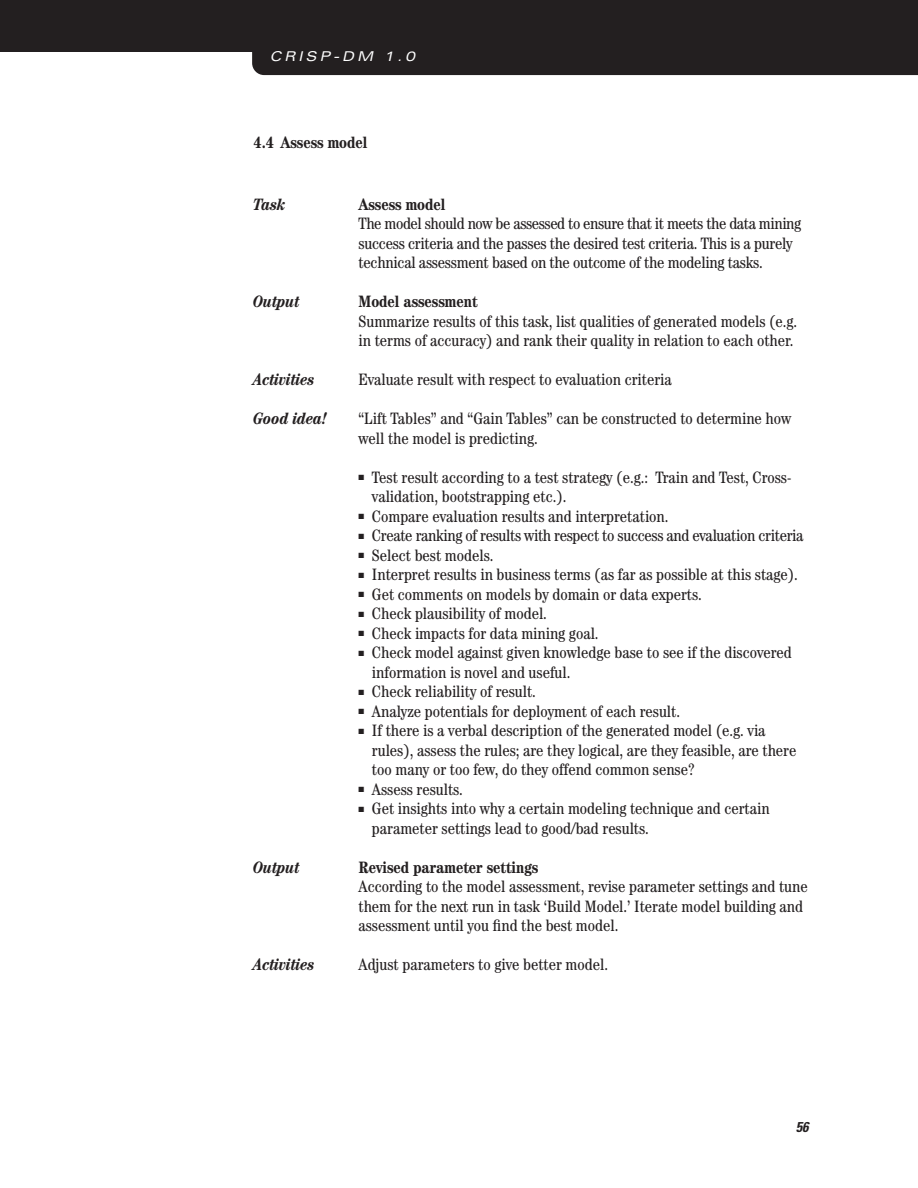
<style>
.page{position:relative;width:918px;height:1188px;background:#fff}
.page>*{position:absolute;margin:0;border:0;box-sizing:border-box;transform-origin:0 0}
.t1{font:condensed 16.5px/19.5px "Century";color:#231f20}
.t2{font:700 condensed 16.5px "Century";color:#231f20}
.t3{font:condensed 16.5px "Century";letter-spacing:-.02em;color:#231f20}
.t4{font:italic 700 condensed 16.5px "Century";color:#231f20}
.t5{font:italic 700 condensed 14.25px "Univers";color:#231f20}
.t6{font:italic expanded 13.5px "Univers";color:#fff}
</style>
<div class="page">
<div style="left:0;top:0;width:918px;height:52px;background:#231f20"></div>
<div style="left:252px;top:52px;width:666px;height:23px;background:#231f20"></div>
<p class="t6" style="left:269px;top:52px;width:150px">CRISP-DM 1.0</p>
<p class="t2" style="left:254px;top:137px;width:115px">4.4 Assess model</p>
<p class="t4" style="left:254px;top:198px;width:34px">Task</p>
<p class="t2" style="left:358px;top:198px;width:88px">Assess model</p>
<p class="t1" style="left:358px;top:215px;width:444px">The model should now be assessed to ensure that it meets the data mining success criteria and the passes the desired test criteria. This is a purely technical assessment based on the outcome of the modeling tasks.</p>
<p class="t4" style="left:254px;top:296px;width:48px">Output</p>
<p class="t2" style="left:358px;top:296px;width:120px">Model assessment</p>
<p class="t1" style="left:358px;top:313px;width:440px">Summarize results of this task, list qualities of generated models (e.g. in terms of accuracy) and rank their quality in relation to each other.</p>
<p class="t4" style="left:254px;top:374px;width:63px">Activities</p>
<p class="t1" style="left:358px;top:371px;width:315px">Evaluate result with respect to evaluation criteria</p>
<p class="t4" style="left:254px;top:413px;width:75px">Good idea!</p>
<p class="t1" style="left:358px;top:410px;width:434px">“Lift Tables” and “Gain Tables” can be constructed to determine how well the model is predicting.</p>
<p class="t1" style="left:372px;top:469px;width:421px;text-indent:-14px">■ Test result according to a test strategy (e.g.: Train and Test, Cross&shy;validation, bootstrapping etc.).</p>
<p class="t1" style="left:358px;top:508px;width:312px">■ Compare evaluation results and interpretation.</p>
<p class="t3" style="left:358px;top:530px;width:447px">■ Create ranking of results with respect to success and evaluation criteria</p>
<p class="t1" style="left:358px;top:547px;width:137px">■ Select best models.</p>
<p class="t1" style="left:358px;top:566px;width:441px">■ Interpret results in business terms (as far as possible at this stage).</p>
<p class="t1" style="left:358px;top:586px;width:345px">■ Get comments on models by domain or data experts.</p>
<p class="t1" style="left:358px;top:605px;width:190px">■ Check plausibility of model.</p>
<p class="t1" style="left:358px;top:625px;width:242px">■ Check impacts for data mining goal.</p>
<p class="t1" style="left:372px;top:644px;width:421px;text-indent:-14px">■ Check model against given knowledge base to see if the discovered information is novel and useful.</p>
<p class="t1" style="left:358px;top:683px;width:179px">■ Check reliability of result.</p>
<p class="t1" style="left:358px;top:703px;width:323px">■ Analyze potentials for deployment of each result.</p>
<p class="t1" style="left:372px;top:722px;width:426px;text-indent:-14px">■ If there is a verbal description of the generated model (e.g. via rules), assess the rules; are they logical, are they feasible, are there too many or too few, do they offend common sense?</p>
<p class="t1" style="left:358px;top:781px;width:106px">■ Assess results.</p>
<p class="t1" style="left:372px;top:800px;width:399px;text-indent:-14px">■ Get insights into why a certain modeling technique and certain parameter settings lead to good/bad results.</p>
<p class="t4" style="left:253px;top:861px;width:48px">Output</p>
<p class="t2" style="left:358px;top:861px;width:181px">Revised parameter settings</p>
<p class="t1" style="left:358px;top:878px;width:451px">According to the model assessment, revise parameter settings and tune them for the next run in task ‘Build Model.’ Iterate model building and assessment until you find the best model.</p>
<p class="t4" style="left:253px;top:959px;width:63px">Activities</p>
<p class="t1" style="left:358px;top:956px;width:251px">Adjust parameters to give better model.</p>
<p class="t5" style="left:796px;top:1122px;width:17px">56</p>
</div>
